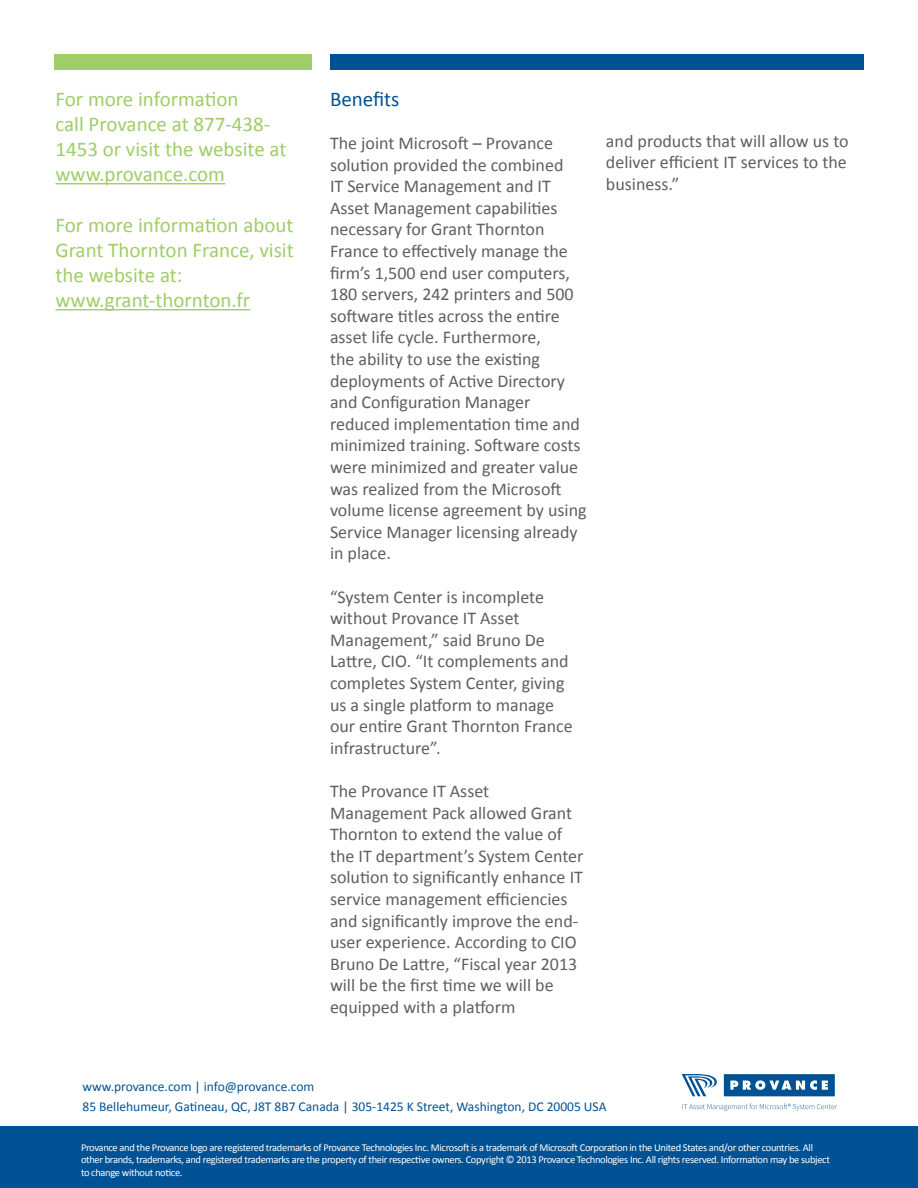
<style>
.page{position:relative;width:918px;height:1188px;background:#fff}
.page>*{position:absolute;margin:0;border:0;box-sizing:border-box;transform-origin:0 0}
.t1{font:21px/25.2px "Calibri";color:#9fce66}
.t2{font:21px "Calibri";color:#005294}
.t3{font:18px/21.6px "Calibri";color:#5f5f62}
.t4{font:13.5px/19.5px "Calibri";color:#005294}
.t5{font:10.5px/12.6px "Calibri";letter-spacing:-.03em;color:#fff}
</style>
<div class="page">
<div style="left:54px;top:54px;width:253px;height:16px;background:#9fce66"></div>
<div style="left:330px;top:54px;width:534px;height:16px;background:#005294"></div>
<div style="left:0;top:1126px;width:918px;height:62px;background:#005294"></div>
<svg style="left:682px;top:1104px;width:155px;height:7px"></svg>
<svg style="left:682px;top:1074px;width:35px;height:22px"></svg>
<svg style="left:724px;top:1074px;width:111px;height:22px;background:#3173a8"></svg>
<hr style="left:56px;top:183px;width:169px;height:1px;background:#9fce66">
<hr style="left:56px;top:309px;width:194px;height:1px;background:#9fce66">
<p class="t1" style="left:56px;top:86px;width:232px">For more information<br>call Provance at 877-438-<br>1453 or visit the website at www.provance.com</p>
<p class="t1" style="left:56px;top:212px;width:240px">For more information about<br>Grant Thornton France, visit the website at: www.grant-thornton.fr</p>
<p class="t2" style="left:330px;top:86px;width:71px">Benefits</p>
<p class="t3" style="left:330px;top:132px;width:258px">The joint Microsoft – Provance solution provided the combined<br>IT Service Management and IT<br>Asset Management capabilities necessary for Grant Thornton<br>France to effectively manage the firm’s 1,500 end user computers,<br>180 servers, 242 printers and 500 software titles across the entire asset life cycle. Furthermore,<br>the ability to use the existing deployments of Active Directory and Configuration Manager reduced implementation time and minimized training. Software costs were minimized and greater value was realized from the Microsoft volume license agreement by using<br>Service Manager licensing already in place.</p>
<p class="t3" style="left:330px;top:586px;width:244px">“System Center is incomplete without Provance IT Asset<br>Management,” said Bruno De<br>Lattre, CIO. “It complements and completes System Center, giving us a single platform to manage our entire Grant Thornton France infrastructure”.</p>
<p class="t3" style="left:330px;top:780px;width:255px">The Provance IT Asset<br>Management Pack allowed Grant<br>Thornton to extend the value of the IT department’s System Center solution to significantly enhance IT service management efficiencies and significantly improve the end&shy;user experience. According to CIO<br>Bruno De Lattre, “Fiscal year 2013 will be the first time we will be equipped with a platform</p>
<p class="t3" style="left:606px;top:130px;width:244px;text-align:justify">and products that will allow us to deliver efficient IT services to the business.”</p>
<p class="t4" style="left:82px;top:1077px;width:526px">www.provance.com | info@provance.com<br>85 Bellehumeur, Gatineau, QC, J8T 8B7 Canada | 305-1425 K Street, Washington, DC 20005 USA</p>
<p class="t5" style="left:81px;top:1141px;width:750px">Provance and the Provance logo are registered trademarks of Provance Technologies Inc. Microsoft is a trademark of Microsoft Corporation in the United States and/or other countries. All other brands, trademarks, and registered trademarks are the property of their respective owners. Copyright © 2013 Provance Technologies Inc. All rights reserved. Information may be subject to change without notice.</p>
</div>
